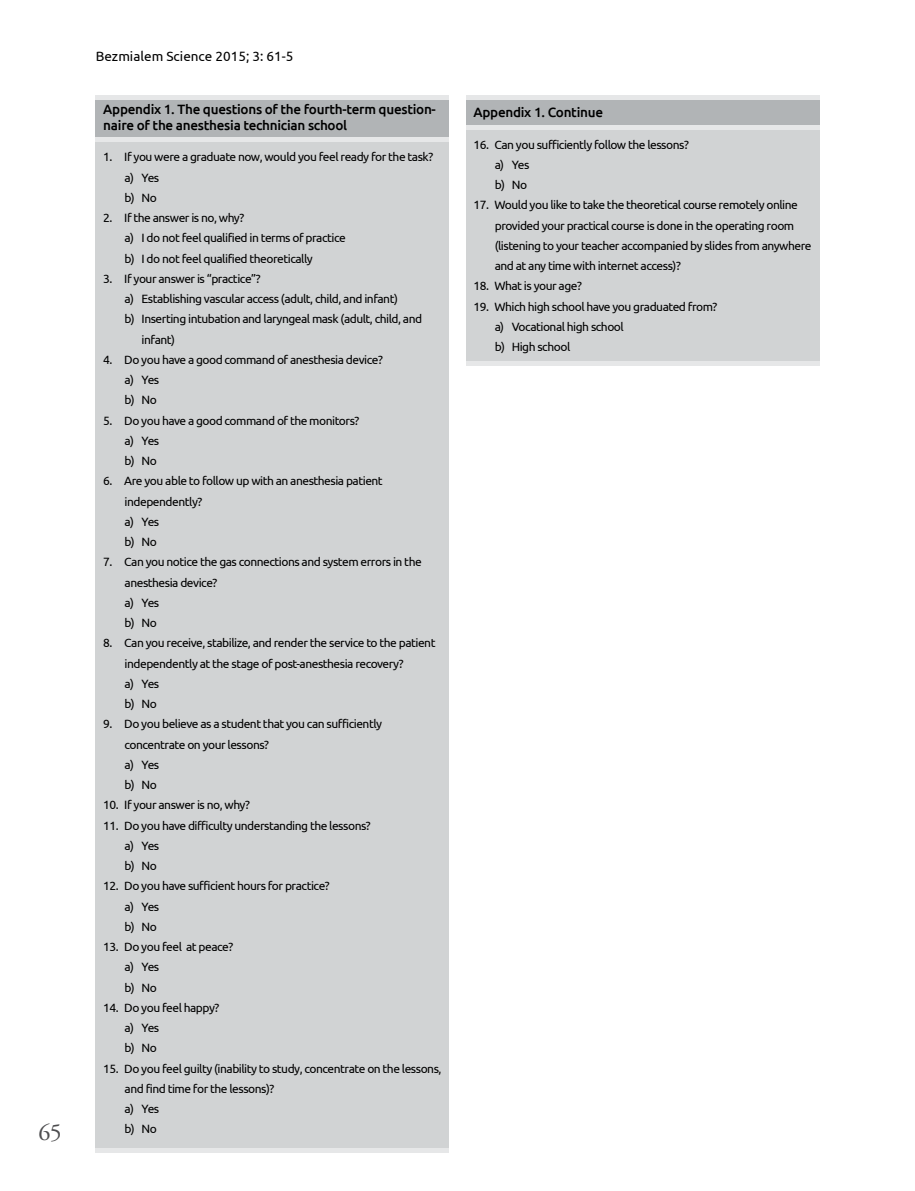
<style>
.page{position:relative;width:915px;height:1191px;background:#fff}
.page>*{position:absolute;margin:0;border:0;box-sizing:border-box;transform-origin:0 0}
.t1{font:24px "Adobe Garamond Pro";color:#4d4d4f}
.t2{font:500 13.5px/16.2px "Ubuntu";letter-spacing:-.02em;color:#000}
.t3{font:13.5px "Ubuntu";color:#000}
.t4{font:12px/20.2px "Ubuntu";letter-spacing:-.04em;color:#000}
</style>
<div class="page">
<div style="left:96px;top:100px;width:353px;height:38px;background:#b1b4b6"></div>
<div style="left:96px;top:140px;width:353px;height:1008px;background:#d1d3d4"></div>
<hr style="left:96px;top:138px;width:353px;height:4px;background:#e6e7e8">
<hr style="left:96px;top:96px;width:353px;height:4px;background:#e6e7e8">
<hr style="left:96px;top:1148px;width:353px;height:4px;background:#e6e7e8">
<div style="left:465px;top:100px;width:354px;height:25px;background:#b1b4b6"></div>
<div style="left:465px;top:128px;width:354px;height:234px;background:#d1d3d4"></div>
<hr style="left:465px;top:125px;width:354px;height:4px;background:#e6e7e8">
<hr style="left:465px;top:96px;width:354px;height:4px;background:#e6e7e8">
<hr style="left:465px;top:361px;width:354px;height:4px;background:#e6e7e8">
<h1 class="t1" style="left:38px;top:1118px;width:25px">65</h1>
<p class="t3" style="left:96px;top:48px;width:199px">Bezmialem Science 2015; 3: 61-5</p>
<p class="t2" style="left:103px;top:100px;width:334px">Appendix 1. The questions of the fourth-term question&shy;naire of the anesthesia technician school</p>
<p class="t4" style="left:124px;top:147px;width:310px;text-indent:-21px">1. If you were a graduate now, would you feel ready for the task? a) Yes<br>b) No</p>
<p class="t4" style="left:124px;top:207px;width:223px;text-indent:-21px">2. If the answer is no, why?<br>a) I do not feel qualified in terms of practice b) I do not feel qualified theoretically</p>
<p class="t4" style="left:103px;top:268px;width:159px">3. If your answer is “practice”?</p>
<p class="t4" style="left:124px;top:288px;width:275px">a) Establishing vascular access (adult, child, and infant)</p>
<p class="t4" style="left:124px;top:309px;width:299px">b) Inserting intubation and laryngeal mask (adult, child, and</p>
<p class="t4" style="left:141px;top:329px;width:35px">infant)</p>
<p class="t4" style="left:124px;top:349px;width:260px;text-indent:-21px">4. Do you have a good command of anesthesia device? a) Yes<br>b) No</p>
<p class="t4" style="left:124px;top:410px;width:236px;text-indent:-21px">5. Do you have a good command of the monitors? a) Yes<br>b) No</p>
<p class="t4" style="left:124px;top:470px;width:259px;text-indent:-21px">6. Are you able to follow up with an anesthesia patient independently?<br>a) Yes<br>b) No</p>
<p class="t4" style="left:124px;top:551px;width:298px;text-indent:-21px">7. Can you notice the gas connections and system errors in the anesthesia device?<br>a) Yes<br>b) No</p>
<p class="t4" style="left:124px;top:632px;width:312px;text-indent:-21px">8. Can you receive, stabilize, and render the service to the patient independently at the stage of post-anesthesia recovery?<br>a) Yes<br>b) No</p>
<p class="t4" style="left:124px;top:713px;width:259px;text-indent:-21px">9. Do you believe as a student that you can sufficiently concentrate on your lessons?<br>a) Yes<br>b) No</p>
<p class="t4" style="left:103px;top:794px;width:148px">10. If your answer is no, why?</p>
<p class="t4" style="left:124px;top:815px;width:248px;text-indent:-21px">11. Do you have difficulty understanding the lessons? a) Yes<br>b) No</p>
<p class="t4" style="left:124px;top:875px;width:207px;text-indent:-21px">12. Do you have sufficient hours for practice? a) Yes<br>b) No</p>
<p class="t4" style="left:124px;top:936px;width:110px;text-indent:-21px">13. Do you feel at peace? a) Yes<br>b) No</p>
<p class="t4" style="left:124px;top:997px;width:96px;text-indent:-21px">14. Do you feel happy? a) Yes<br>b) No</p>
<p class="t4" style="left:124px;top:1058px;width:318px;text-indent:-21px">15. Do you feel guilty (inability to study, concentrate on the lessons, and find time for the lessons)?<br>a) Yes<br>b) No</p>
<p class="t2" style="left:473px;top:103px;width:131px">Appendix 1. Continue</p>
<p class="t4" style="left:494px;top:134px;width:195px;text-indent:-21px">16. Can you sufficiently follow the lessons? a) Yes<br>b) No</p>
<p class="t4" style="left:494px;top:195px;width:318px;text-indent:-21px">17. Would you like to take the theoretical course remotely online provided your practical course is done in the operating room (listening to your teacher accompanied by slides from anywhere and at any time with internet access)?</p>
<p class="t4" style="left:473px;top:276px;width:110px">18. What is your age?</p>
<p class="t4" style="left:494px;top:296px;width:224px;text-indent:-21px">19. Which high school have you graduated from? a) Vocational high school<br>b) High school</p>
</div>
